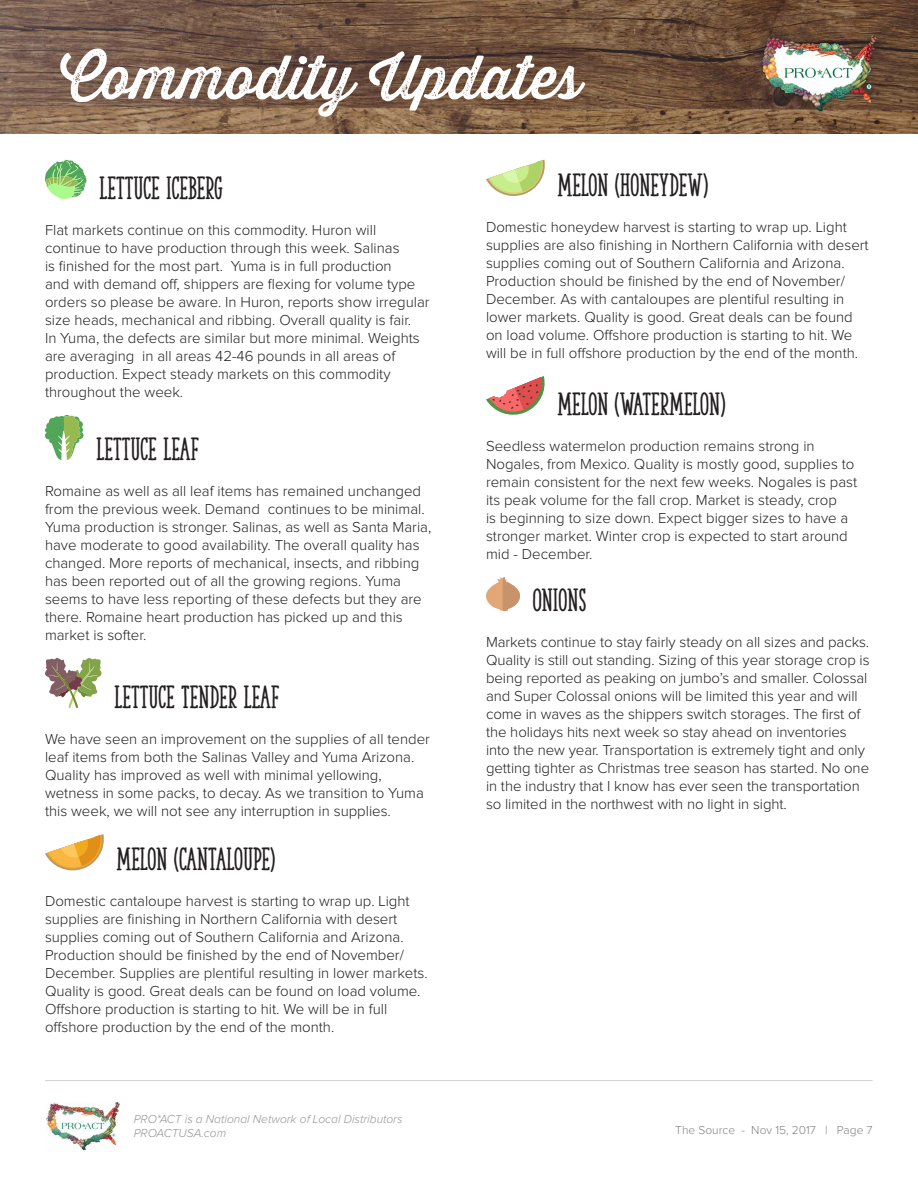
<style>
.page{position:relative;width:918px;height:1188px;background:#fff}
.page>*{position:absolute;margin:0;border:0;box-sizing:border-box;transform-origin:0 0}
.t1{font:60px "Thirsty Rough Reg One";color:#fff}
.t2{font:30px "The Serif Hand Extrablack";color:#231f20}
.t3{font:700 27px "Proxima Nova";color:#fff}
.t4{font:300 15px/18px "Proxima Nova";color:#231f20}
.t5{font:italic 300 12px/14.4px "Proxima Nova";color:#939598}
.t6{font:300 12px "Proxima Nova";color:#808285}
</style>
<div class="page">
<img style="left:46px;top:1102px;width:74px;height:49px">
<hr style="left:45px;top:1080px;width:828px;height:1px;background:#d1d2d4">
<img style="left:0;top:0;width:918px;height:134px">
<div style="left:752px;top:25px;width:133px;height:94px;background:#231f20;opacity:.6"></div>
<img style="left:761px;top:36px;width:115px;height:76px">
<svg style="left:45px;top:159px;width:41px;height:40px"></svg>
<svg style="left:45px;top:415px;width:39px;height:45px"></svg>
<svg style="left:45px;top:658px;width:57px;height:50px"></svg>
<svg style="left:45px;top:834px;width:59px;height:37px"></svg>
<svg style="left:486px;top:160px;width:59px;height:36px"></svg>
<svg style="left:486px;top:376px;width:59px;height:39px"></svg>
<svg style="left:486px;top:577px;width:34px;height:34px"></svg>
<h1 class="t1" style="left:60px;top:33px;width:523px">Commodity Updates</h1>
<h3 class="t3" style="left:217px;top:80px;width:158px">Nov 15, 2017</h3>
<h2 class="t2" style="left:99px;top:170px;width:125px">LETTUCE ICEBERG</h2>
<p class="t4" style="left:45px;top:222px;width:386px">Flat markets continue on this commodity. Huron will continue to have production through this week. Salinas<br>is finished for the most part. Yuma is in full production<br>and with demand off, shippers are flexing for volume type orders so please be aware. In Huron, reports show irregular size heads, mechanical and ribbing. Overall quality is fair.<br>In Yuma, the defects are similar but more minimal. Weights are averaging in all areas 42-46 pounds in all areas of production. Expect steady markets on this commodity throughout the week.</p>
<h2 class="t2" style="left:96px;top:431px;width:104px">LETTUCE LEAF</h2>
<p class="t4" style="left:45px;top:483px;width:388px">Romaine as well as all leaf items has remained unchanged from the previous week. Demand continues to be minimal.<br>Yuma production is stronger. Salinas, as well as Santa Maria, have moderate to good availability. The overall quality has changed. More reports of mechanical, insects, and ribbing has been reported out of all the growing regions. Yuma seems to have less reporting of these defects but they are there. Romaine heart production has picked up and this market is softer.</p>
<h2 class="t2" style="left:114px;top:679px;width:166px">LETTUCE TENDER LEAF</h2>
<p class="t4" style="left:45px;top:731px;width:386px">We have seen an improvement on the supplies of all tender leaf items from both the Salinas Valley and Yuma Arizona.<br>Quality has improved as well with minimal yellowing, wetness in some packs, to decay. As we transition to Yuma this week, we will not see any interruption in supplies.</p>
<h2 class="t2" style="left:117px;top:841px;width:160px">MELON (CANTALOUPE)</h2>
<p class="t4" style="left:45px;top:893px;width:384px">Domestic cantaloupe harvest is starting to wrap up. Light supplies are finishing in Northern California with desert supplies coming out of Southern California and Arizona.<br>Production should be finished by the end of November/ December. Supplies are plentiful resulting in lower markets.<br>Quality is good. Great deals can be found on load volume.<br>Offshore production is starting to hit. We will be in full offshore production by the end of the month.</p>
<p class="t5" style="left:134px;top:1112px;width:270px">PRO*ACT is a National Network of Local Distributors<br>PROACTUSA.com</p>
<h2 class="t2" style="left:558px;top:167px;width:152px">MELON (HONEYDEW)</h2>
<p class="t4" style="left:486px;top:219px;width:384px">Domestic honeydew harvest is starting to wrap up. Light supplies are also finishing in Northern California with desert supplies coming out of Southern California and Arizona.<br>Production should be finished by the end of November/ December. As with cantaloupes are plentiful resulting in lower markets. Quality is good. Great deals can be found on load volume. Offshore production is starting to hit. We will be in full offshore production by the end of the month.</p>
<h2 class="t2" style="left:557px;top:386px;width:169px">MELON (WATERMELON)</h2>
<p class="t4" style="left:486px;top:437px;width:373px">Seedless watermelon production remains strong in Nogales, from Mexico. Quality is mostly good, supplies to remain consistent for the next few weeks. Nogales is past its peak volume for the fall crop. Market is steady, crop<br>is beginning to size down. Expect bigger sizes to have a stronger market. Winter crop is expected to start around mid - December.</p>
<h2 class="t2" style="left:533px;top:582px;width:55px">ONIONS</h2>
<p class="t4" style="left:486px;top:634px;width:385px">Markets continue to stay fairly steady on all sizes and packs.<br>Quality is still out standing. Sizing of this year storage crop is being reported as peaking on jumbo’s and smaller. Colossal and Super Colossal onions will be limited this year and will come in waves as the shippers switch storages. The first of the holidays hits next week so stay ahead on inventories into the new year. Transportation is extremely tight and only getting tighter as Christmas tree season has started. No one in the industry that I know has ever seen the transportation so limited in the northwest with no light in sight.</p>
<p class="t6" style="left:675px;top:1124px;width:199px">The Source - Nov 15, 2017 | Page 7</p>
</div>
